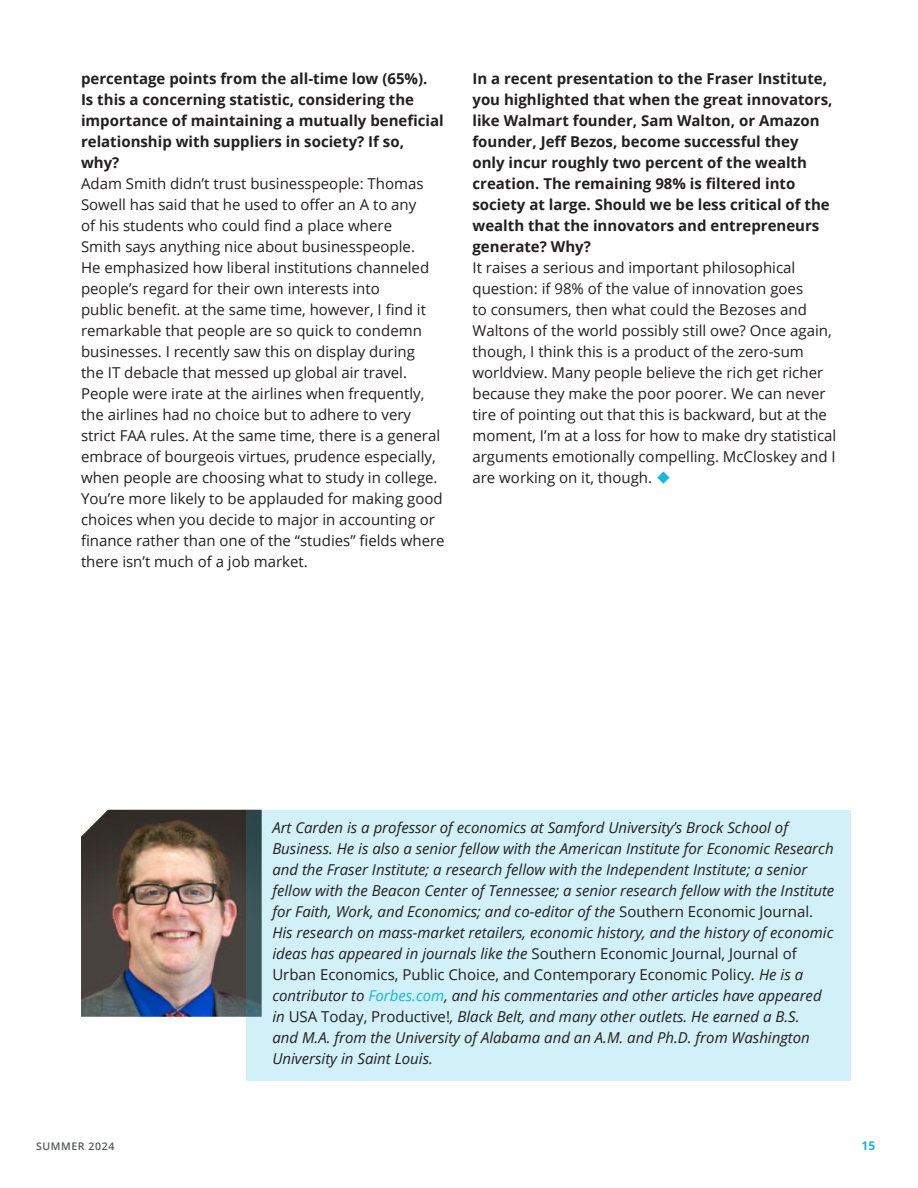
<style>
.page{position:relative;width:918px;height:1188px;background:#fff}
.page>*{position:absolute;margin:0;border:0;box-sizing:border-box;transform-origin:0 0}
.Main_Body_Copy{font:15px/21px "Open Sans";color:#231f20}
.Main_Body_Copy-2{font:italic 15px/21px "Open Sans";color:#231f20}
.Main_Body_Copy-3{font:700 15px/21px "Open Sans";color:#231f20}
.t1{font:700 12px "Open Sans";color:#18b6dd}
.t2{font:600 10.5px "Open Sans";letter-spacing:.06em;color:#57585a}
.s1{color:#18b6dd}
.s2{font-style:normal}
</style>
<div class="page">
<img style="left:81px;top:810px;width:166px;height:207px">
<div style="left:247px;top:810px;width:604px;height:271px;background:#d1f0f8"></div>
<p class="Main_Body_Copy-3" style="left:81px;top:68px;width:364px">percentage points from the all-time low (65%).<br>Is this a concerning statistic, considering the importance of maintaining a mutually beneficial relationship with suppliers in society? If so, why?</p>
<p class="Main_Body_Copy" style="left:81px;top:173px;width:365px">Adam Smith didn’t trust businesspeople: Thomas Sowell has said that he used to offer an A to any<br>of his students who could find a place where<br>Smith says anything nice about businesspeople.<br>He emphasized how liberal institutions channeled people’s regard for their own interests into<br>public benefit. at the same time, however, I find it remarkable that people are so quick to condemn businesses. I recently saw this on display during<br>the IT debacle that messed up global air travel.<br>People were irate at the airlines when frequently, the airlines had no choice but to adhere to very strict FAA rules. At the same time, there is a general embrace of bourgeois virtues, prudence especially, when people are choosing what to study in college.<br>You’re more likely to be applauded for making good choices when you decide to major in accounting or finance rather than one of the “studies” fields where there isn’t much of a job market.</p>
<p class="Main_Body_Copy-3" style="left:472px;top:68px;width:362px">In a recent presentation to the Fraser Institute, you highlighted that when the great innovators, like Walmart founder, Sam Walton, or Amazon founder, Jeff Bezos, become successful they only incur roughly two percent of the wealth creation. The remaining 98% is filtered into society at large. Should we be less critical of the wealth that the innovators and entrepreneurs generate? Why?</p>
<p class="Main_Body_Copy" style="left:472px;top:257px;width:365px">It raises a serious and important philosophical question: if 98% of the value of innovation goes<br>to consumers, then what could the Bezoses and Waltons of the world possibly still owe? Once again, though, I think this is a product of the zero-sum worldview. Many people believe the rich get richer because they make the poor poorer. We can never tire of pointing out that this is backward, but at the moment, I’m at a loss for how to make dry statistical arguments emotionally compelling. McCloskey and I are working on it, though. <span class="s1">◆</span></p>
<p class="Main_Body_Copy-2" style="left:272px;top:817px;width:563px">Art Carden is a professor of economics at Samford University’s Brock School of Business. He is also a senior fellow with the American Institute for Economic Research and the Fraser Institute; a research fellow with the Independent Institute; a senior fellow with the Beacon Center of Tennessee; a senior research fellow with the Institute for Faith, Work, and Economics; and co-editor of the <span class="s2">Southern Economic Journal.<br></span>His research on mass-market retailers, economic history, and the history of economic ideas has appeared in journals like the <span class="s2">Southern Economic Journal, Journal of Urban Economics, Public Choice, and Contemporary Economic Policy</span>. He is a contributor to <span class="s1">Forbes.com</span>, and his commentaries and other articles have appeared in <span class="s2">USA Today, Productive!</span>, Black Belt, and many other outlets. He earned a B.S.<br>and M.A. from the University of Alabama and an A.M. and Ph.D. from Washington University in Saint Louis.</p>
<p class="t2" style="left:36px;top:1139px;width:80px">SUMMER 2024</p>
<p class="t1" style="left:862px;top:1137px;width:15px">15</p>
</div>
